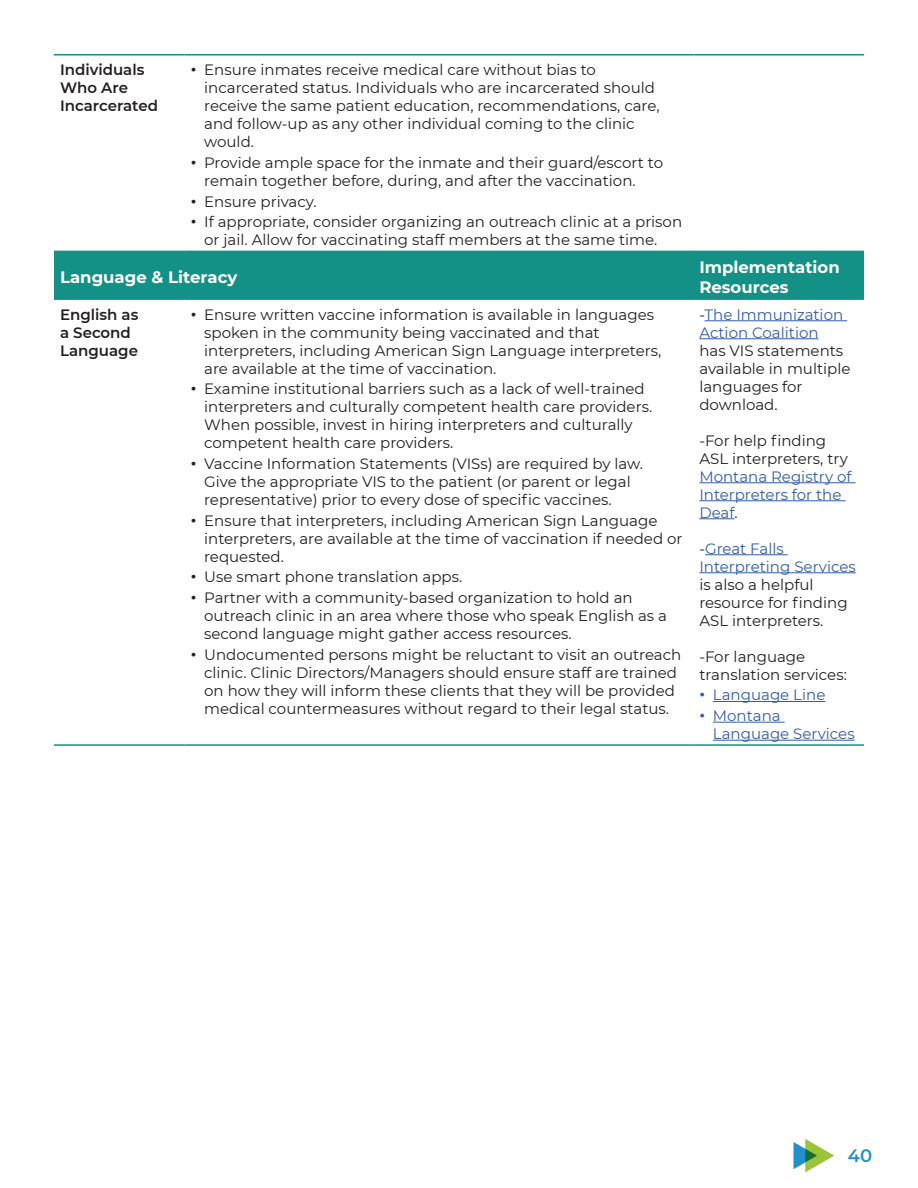
<style>
.page{position:relative;width:918px;height:1188px;background:#fff}
.page>*{position:absolute;margin:0;border:0;box-sizing:border-box;transform-origin:0 0}
.t1{font:600 18px "Montserrat";color:#2391c9}
.t2{font:700 16.5px/19.8px "Montserrat";color:#fff}
.t3{font:15px/18px "Montserrat";color:#231f20}
.t4{font:15px/18px "Montserrat";color:#325caa}
.t5{font:600 15px/18px "Montserrat";color:#231f20}
.t6{font:700 15px "Montserrat";color:#325caa}
.s1{font-weight:700}
.s2{color:#231f20}
</style>
<div class="page">
<svg style="left:794px;top:1139px;width:40px;height:33px"></svg>
<div style="left:54px;top:252px;width:810px;height:46px;background:#149186"></div>
<hr style="left:54px;top:54px;width:131px;height:2px;background:#149186">
<hr style="left:185px;top:54px;width:508px;height:2px;background:#149186">
<hr style="left:693px;top:54px;width:171px;height:2px;background:#149186">
<hr style="left:54px;top:251px;width:131px;height:1px;background:#149186">
<hr style="left:185px;top:251px;width:508px;height:1px;background:#149186">
<hr style="left:693px;top:251px;width:171px;height:1px;background:#149186">
<hr style="left:54px;top:298px;width:131px;height:2px;background:#149186">
<hr style="left:185px;top:298px;width:508px;height:2px;background:#149186">
<hr style="left:693px;top:298px;width:171px;height:2px;background:#149186">
<hr style="left:54px;top:744px;width:131px;height:2px;background:#149186">
<hr style="left:185px;top:744px;width:508px;height:2px;background:#149186">
<hr style="left:693px;top:744px;width:171px;height:2px;background:#149186">
<hr style="left:705px;top:320px;width:142px;height:1px;background:#325caa">
<hr style="left:699px;top:338px;width:120px;height:1px;background:#325caa">
<hr style="left:699px;top:482px;width:156px;height:1px;background:#325caa">
<hr style="left:699px;top:500px;width:147px;height:1px;background:#325caa">
<hr style="left:699px;top:518px;width:35px;height:1px;background:#325caa">
<hr style="left:705px;top:554px;width:83px;height:1px;background:#325caa">
<hr style="left:699px;top:572px;width:157px;height:1px;background:#325caa">
<hr style="left:713px;top:701px;width:112px;height:1px;background:#325caa">
<hr style="left:713px;top:722px;width:72px;height:1px;background:#325caa">
<hr style="left:713px;top:740px;width:142px;height:1px;background:#325caa">
<p class="t5" style="left:60px;top:60px;width:100px">Individuals<br>Who Are<br>Incarcerated</p>
<p class="t3" style="left:204px;top:60px;width:457px;text-indent:-14px"><span class="s1">ظ</span> Ensure inmates receive medical care without bias to incarcerated status. Individuals who are incarcerated should receive the same patient education, recommendations, care, and follow-up as any other individual coming to the clinic would.</p>
<p class="t3" style="left:204px;top:153px;width:460px;text-indent:-14px"><span class="s1">ظ</span> Provide ample space for the inmate and their guard/escort to remain together before, during, and after the vaccination.</p>
<p class="t3" style="left:191px;top:190px;width:493px;line-height:20.7px"><span class="s1">ظ</span> Ensure privacy.<br><span class="s1">ظ</span> If appropriate, consider organizing an outreach clinic at a prison</p>
<p class="t3" style="left:204px;top:231px;width:455px">or jail. Allow for vaccinating staff members at the same time.</p>
<p class="t2" style="left:60px;top:267px;width:179px">Language &amp; Literacy</p>
<p class="t2" style="left:699px;top:257px;width:142px">Implementation<br>Resources</p>
<p class="t5" style="left:60px;top:305px;width:80px">English as a Second<br>Language</p>
<p class="t3" style="left:204px;top:305px;width:459px;text-indent:-14px"><span class="s1">ظ</span> Ensure written vaccine information is available in languages spoken in the community being vaccinated and that interpreters, including American Sign Language interpreters, are available at the time of vaccination.</p>
<p class="t3" style="left:204px;top:380px;width:450px;text-indent:-14px"><span class="s1">ظ</span> Examine institutional barriers such as a lack of well-trained interpreters and culturally competent health care providers.<br>When possible, invest in hiring interpreters and culturally competent health care providers.</p>
<p class="t3" style="left:204px;top:454px;width:440px;text-indent:-14px"><span class="s1">ظ</span> Vaccine Information Statements (VISs) are required by law.<br>Give the appropriate VIS to the patient (or parent or legal representative) prior to every dose of specific vaccines.</p>
<p class="t3" style="left:204px;top:511px;width:480px;text-indent:-13px"><span class="s1">ظ</span> Ensure that interpreters, including American Sign Language interpreters, are available at the time of vaccination if needed or requested.</p>
<p class="t3" style="left:191px;top:566px;width:444px;line-height:20.7px"><span class="s1">ظ</span> Use smart phone translation apps.<br><span class="s1">ظ</span> Partner with a community-based organization to hold an</p>
<p class="t3" style="left:204px;top:606px;width:464px">outreach clinic in an area where those who speak English as a second language might gather access resources.</p>
<p class="t3" style="left:204px;top:645px;width:479px;text-indent:-13px"><span class="s1">ظ</span> Undocumented persons might be reluctant to visit an outreach clinic. Clinic Directors/Managers should ensure staff are trained on how they will inform these clients that they will be provided medical countermeasures without regard to their legal status.</p>
<p class="t4" style="left:699px;top:305px;width:145px"><span class="s2">-</span>The Immunization<br>Action Coalition</p>
<p class="t3" style="left:699px;top:341px;width:153px">has VIS statements available in multiple languages for download.</p>
<p class="t3" style="left:699px;top:431px;width:150px">-For help finding<br>ASL interpreters, try</p>
<p class="t4" style="left:699px;top:467px;width:154px">Montana Registry of<br>Interpreters for the<br>Deaf<span class="s2">.</span></p>
<p class="t4" style="left:699px;top:539px;width:158px"><span class="s2">-</span>Great Falls<br>Interpreting Services</p>
<p class="t3" style="left:699px;top:575px;width:150px">is also a helpful resource for finding<br>ASL interpreters.</p>
<p class="t3" style="left:699px;top:647px;width:149px">-For language translation services:</p>
<p class="t4" style="left:713px;top:684px;width:114px;line-height:20.7px;text-indent:-14px"><span class="s1">ظ</span> Language Line<br>Montana</p>
<p class="t6" style="left:699px;top:705px;width:7px">ظ</p>
<p class="t4" style="left:713px;top:724px;width:143px">Language Services</p>
<p class="t1" style="left:848px;top:1143px;width:26px">40</p>
</div>
